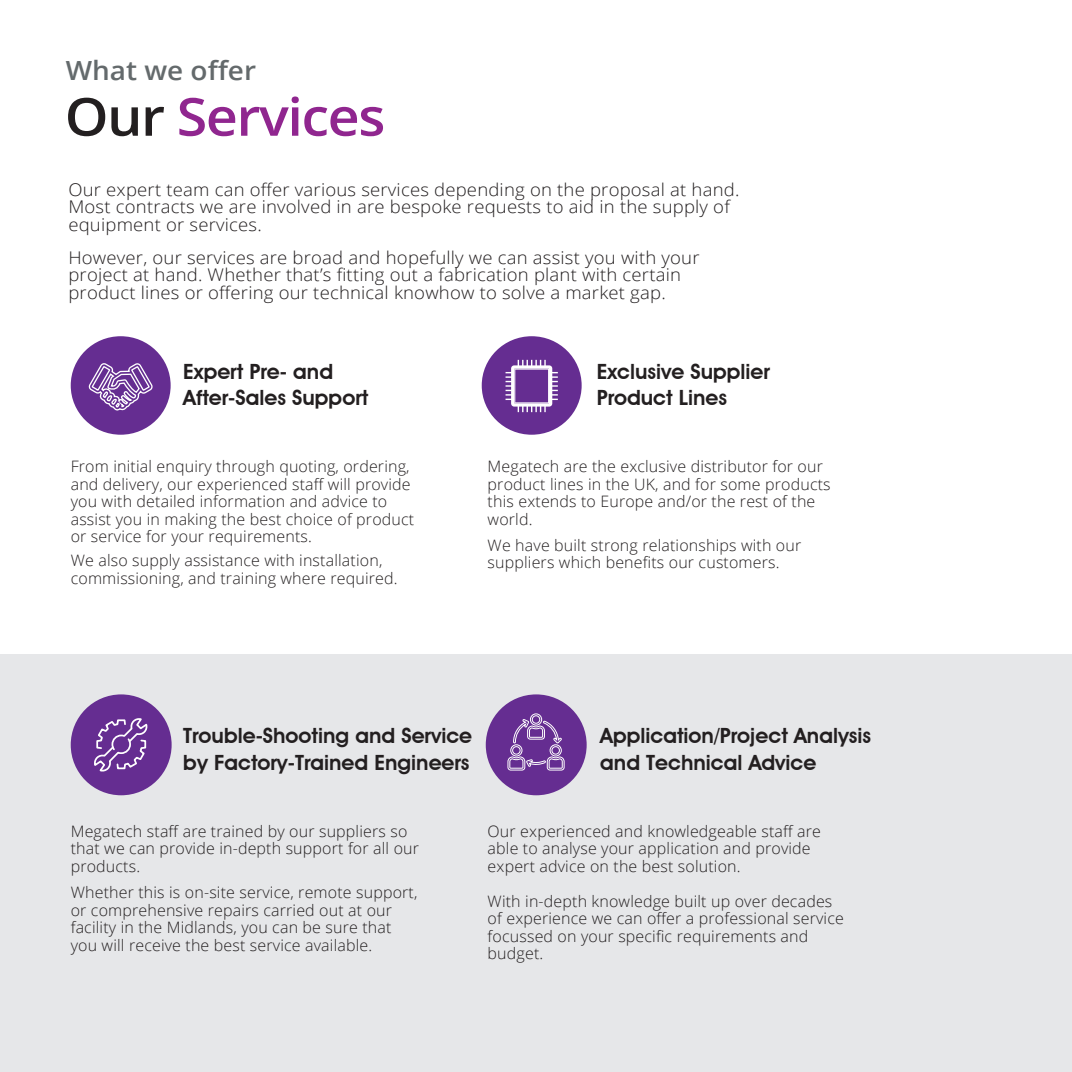
<style>
.page{position:relative;width:1072px;height:1072px;background:#fff}
.page>*{position:absolute;margin:0;border:0;box-sizing:border-box;transform-origin:0 0}
.t1{font:600 52.5px "Open Sans";letter-spacing:-.025em;color:#90268f;scale:1.06 1}
.t2{font:600 26.43px "Open Sans";color:#646a6c;scale:1.06 1}
.t3{font:600 21px/26.2px "Avant Garde IT Cby BT";color:#231f20}
.t4{font:300 17.5px/17.5px "Open Sans";letter-spacing:.01em;color:#231f20;scale:1.06 1}
.t5{font:300 15.75px/17.5px "Open Sans";letter-spacing:.01em;color:#231f20}
.s1{color:#231f20}
</style>
<div class="page">
<div style="left:0;top:654px;width:1071px;height:417px;background:#e6e7e9"></div>
<div style="left:71px;top:336px;width:100px;height:99px;background:#652d91;border-radius:50%"></div>
<div style="left:482px;top:336px;width:99px;height:99px;background:#652d91;border-radius:50%"></div>
<div style="left:71px;top:694px;width:101px;height:101px;background:#652d91;border-radius:50%"></div>
<div style="left:486px;top:694px;width:100px;height:101px;background:#652d91;border-radius:50%"></div>
<svg style="left:507px;top:713px;width:58px;height:58px"></svg>
<svg style="left:94px;top:718px;width:54px;height:53px"></svg>
<svg style="left:88px;top:363px;width:65px;height:48px"></svg>
<svg style="left:505px;top:360px;width:53px;height:52px"></svg>
<h2 class="t2" style="left:66px;top:52px;width:181px">What we offer</h2>
<h1 class="t1" style="left:65px;top:81px;width:304px"><span class="s1">Our</span> Services</h1>
<p class="t4" style="left:68px;top:180px;width:634px">Our expert team can offer various services depending on the proposal at hand.<br>Most contracts we are involved in are bespoke requests to aid in the supply of equipment or services.</p>
<p class="t4" style="left:68px;top:248px;width:597px">However, our services are broad and hopefully we can assist you with your project at hand. Whether that’s fitting out a fabrication plant with certain product lines or offering our technical knowhow to solve a market gap.</p>
<h3 class="t3" style="left:183px;top:358px;width:186px">Expert Pre- and<br>After-Sales Support</h3>
<p class="t5" style="left:71px;top:457px;width:345px">From initial enquiry through quoting, ordering, and delivery, our experienced staff will provide you with detailed information and advice to assist you in making the best choice of product or service for your requirements.</p>
<p class="t5" style="left:71px;top:551px;width:328px">We also supply assistance with installation, commissioning, and training where required.</p>
<h3 class="t3" style="left:596px;top:358px;width:175px">Exclusive Supplier<br>Product Lines</h3>
<p class="t5" style="left:487px;top:457px;width:344px">Megatech are the exclusive distributor for our product lines in the UK, and for some products this extends to Europe and/or the rest of the world.</p>
<p class="t5" style="left:487px;top:536px;width:315px">We have built strong relationships with our suppliers which benefits our customers.</p>
<h3 class="t3" style="left:183px;top:722px;width:290px">Trouble-Shooting and Service by Factory-Trained Engineers</h3>
<h3 class="t3" style="left:600px;top:722px;width:272px">Application/Project Analysis and Technical Advice</h3>
<p class="t5" style="left:71px;top:822px;width:350px">Megatech staff are trained by our suppliers so that we can provide in-depth support for all our products.</p>
<p class="t5" style="left:71px;top:883px;width:348px">Whether this is on-site service, remote support, or comprehensive repairs carried out at our facility in the Midlands, you can be sure that you will receive the best service available.</p>
<p class="t5" style="left:487px;top:822px;width:335px">Our experienced and knowledgeable staff are able to analyse your application and provide expert advice on the best solution.</p>
<p class="t5" style="left:487px;top:892px;width:358px">With in-depth knowledge built up over decades of experience we can offer a professional service focussed on your specific requirements and budget.</p>
</div>
